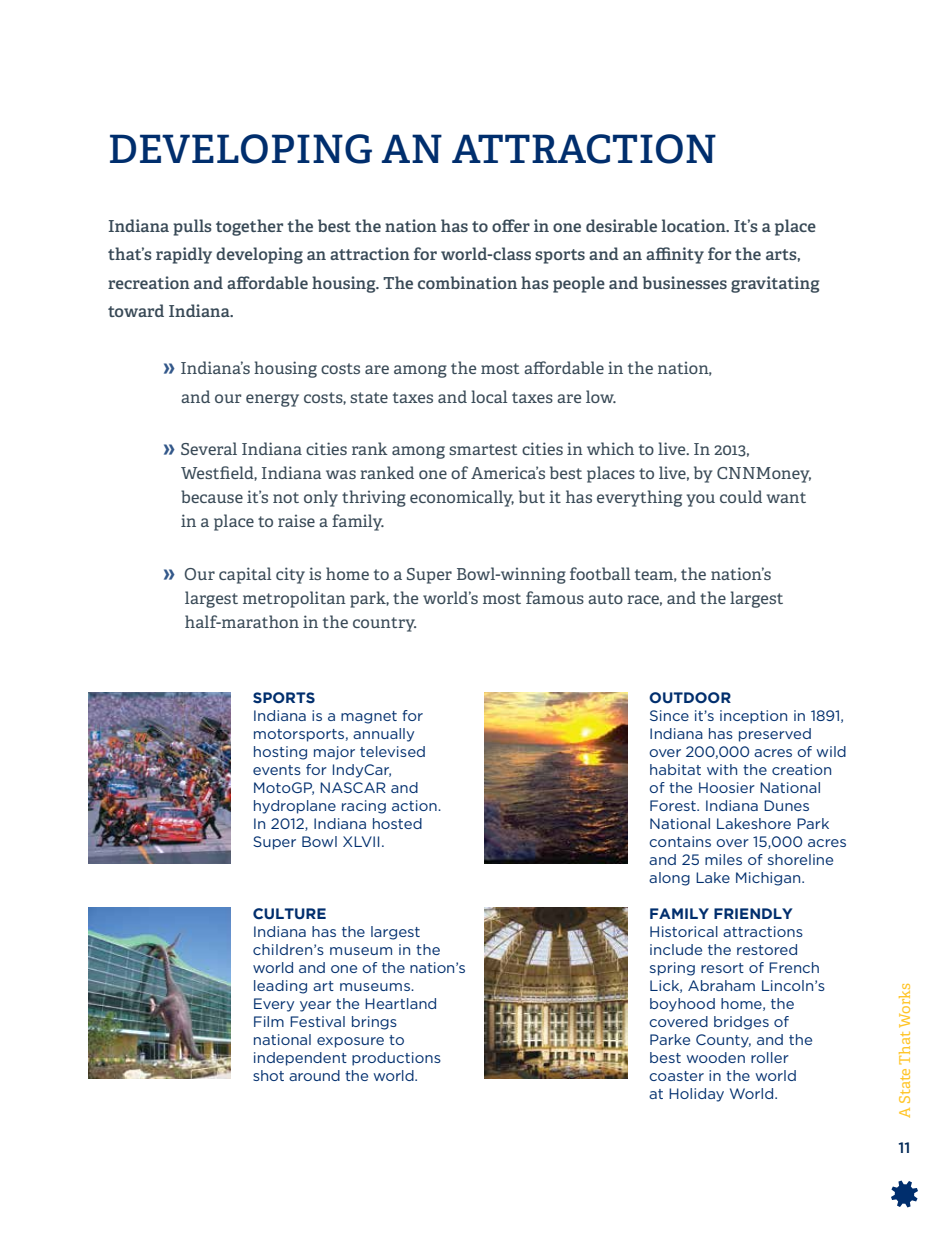
<style>
.page{position:relative;width:945px;height:1242px;background:#fff}
.page>*{position:absolute;margin:0;border:0;box-sizing:border-box;transform-origin:0 0}
.t1{font:600 39px "Adelle Basic";letter-spacing:.01em;color:#002e6d}
.t2{font:16.5px/24px "Adelle Basic";letter-spacing:.01em;color:#384956}
.t3{font:600 16.5px/28.5px "Adelle Basic";letter-spacing:.01em;color:#384956}
.t4{font:15px/18px "Gotham";color:#002e6d}
.t5{font:700 15px "Gotham";color:#002e6d}
.t6{font:15px "Adelle Basic";letter-spacing:-.005em;color:#ffc425}
.t7{font:500 15px "Gotham";color:#002856}
.s1{font-size:33px;color:#33588a}
</style>
<div class="page">
<svg style="left:891px;top:1181px;width:27px;height:26px"></svg>
<img style="left:88px;top:692px;width:143px;height:171px">
<img style="left:485px;top:692px;width:142px;height:171px">
<img style="left:88px;top:908px;width:143px;height:170px">
<img style="left:485px;top:908px;width:142px;height:170px">
<h1 class="t1" style="left:108px;top:125px;width:611px">DEVELOPING AN ATTRACTION</h1>
<p class="t3" style="left:108px;top:212px;width:713px">Indiana pulls together the best the nation has to offer in one desirable location. It’s a place that’s rapidly developing an attraction for world-class sports and an affinity for the arts, recreation and affordable housing. The combination has people and businesses gravitating toward Indiana.</p>
<p class="t2" style="left:181px;top:354px;width:532px;line-height:28.5px;text-indent:-19px"><span class="s1">»</span> Indiana’s housing costs are among the most affordable in the nation, and our energy costs, state taxes and local taxes are low.</p>
<p class="t2" style="left:181px;top:438px;width:632px;text-indent:-19px"><span class="s1">»</span> Several Indiana cities rank among smartest cities in which to live. In 2013, Westfield, Indiana was ranked one of America’s best places to live, by CNNMoney, because it’s not only thriving economically, but it has everything you could want in a place to raise a family.</p>
<p class="t2" style="left:185px;top:562px;width:600px;text-indent:-23px"><span class="s1">»</span> Our capital city is home to a Super Bowl-winning football team, the nation’s largest metropolitan park, the world’s most famous auto race, and the largest half-marathon in the country.</p>
<p class="t5" style="left:253px;top:689px;width:64px">SPORTS</p>
<p class="t4" style="left:253px;top:707px;width:190px">Indiana is a magnet for motorsports, annually hosting major televised events for IndyCar,<br>MotoGP, NASCAR and hydroplane racing action.<br>In 2012, Indiana hosted<br>Super Bowl XLVII.</p>
<p class="t5" style="left:253px;top:905px;width:75px">CULTURE</p>
<p class="t4" style="left:253px;top:923px;width:215px">Indiana has the largest children’s museum in the world and one of the nation’s leading art museums.<br>Every year the Heartland<br>Film Festival brings<br>national exposure to independent productions shot around the world.</p>
<p class="t5" style="left:649px;top:689px;width:83px">OUTDOOR</p>
<p class="t4" style="left:649px;top:707px;width:199px">Since it’s inception in 1891,<br>Indiana has preserved over 200,000 acres of wild habitat with the creation of the Hoosier National<br>Forest. Indiana Dunes<br>National Lakeshore Park contains over 15,000 acres and 25 miles of shoreline along Lake Michigan.</p>
<p class="t5" style="left:649px;top:905px;width:145px">FAMILY FRIENDLY</p>
<p class="t4" style="left:649px;top:923px;width:177px">Historical attractions include the restored spring resort of French<br>Lick, Abraham Lincoln’s boyhood home, the covered bridges of<br>Parke County, and the best wooden roller coaster in the world<br>at Holiday World.</p>
<p class="t6" style="left:896px;top:1118px;width:136px;rotate:-90deg">A State That Works</p>
<p class="t7" style="left:899px;top:1139px;width:13px">11</p>
</div>
